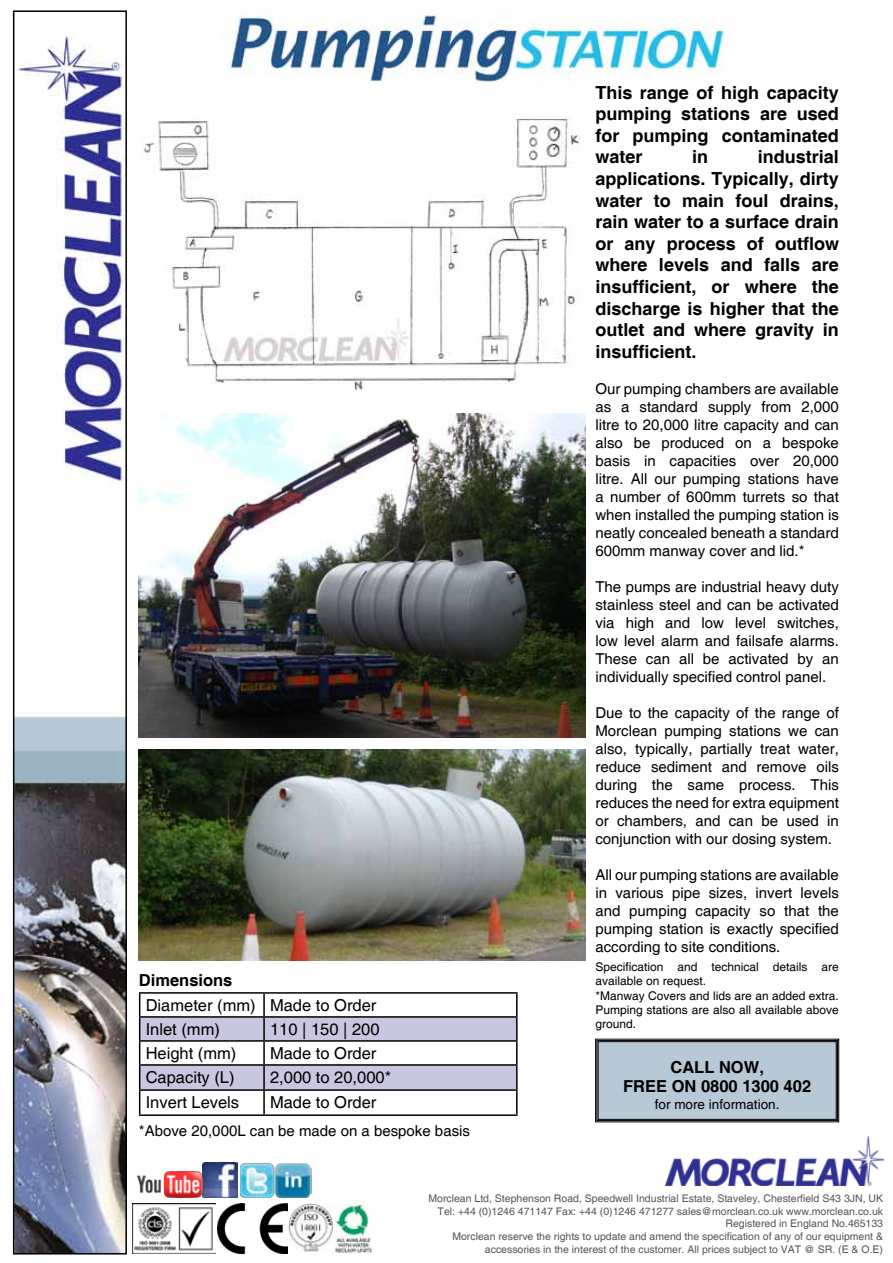
<style>
.page{position:relative;width:893px;height:1263px;background:#fff}
.page>*{position:absolute;margin:0;border:0;box-sizing:border-box;transform-origin:0 0}
.t1{font:700 18px/21.6px "Helvetica";color:#000;text-align:justify}
.t2{font:16.5px/24px "Helvetica";color:#000}
.t3{font:700 16.5px/19.8px "Helvetica";color:#000;text-align:center}
.t4{font:15px/18px "Helvetica";color:#000;text-align:justify}
.t5{font:13.5px "Helvetica";color:#000}
.t6{font:12px/14.4px "Helvetica";color:#000}
.t7{font:10.5px/12.6px "Helvetica";color:#565659;text-align:right}
</style>
<div class="page">
<img style="left:16px;top:36px;width:108px;height:1215px">
<div style="left:13px;top:10px;width:114px;height:1244px;border:2px solid #000"></div>
<img style="left:665px;top:1136px;width:218px;height:50px">
<img style="left:203px;top:1162px;width:35px;height:36px">
<img style="left:240px;top:1162px;width:71px;height:36px">
<img style="left:137px;top:1172px;width:66px;height:25px">
<div style="left:595px;top:1039px;width:244px;height:83px;background:#b7c9d5"></div>
<div style="left:597px;top:1040px;width:241px;height:81px;border:1px solid #000"></div>
<div style="left:598px;top:1041px;width:238px;height:78px;border:1px solid #000"></div>
<img style="left:139px;top:413px;width:446px;height:324px">
<img style="left:143px;top:117px;width:438px;height:274px">
<hr style="left:139px;top:992px;width:125px;height:2px;background:#000">
<hr style="left:264px;top:992px;width:254px;height:2px;background:#000">
<hr style="left:516px;top:994px;width:2px;height:22px;background:#000">
<hr style="left:264px;top:1016px;width:254px;height:2px;background:#000">
<hr style="left:516px;top:1018px;width:2px;height:22px;background:#000">
<hr style="left:264px;top:1040px;width:254px;height:2px;background:#000">
<hr style="left:516px;top:1042px;width:2px;height:22px;background:#000">
<hr style="left:264px;top:1064px;width:254px;height:2px;background:#000">
<hr style="left:516px;top:1066px;width:2px;height:23px;background:#000">
<svg style="left:139px;top:994px;width:378px;height:120px"></svg>
<hr style="left:264px;top:1089px;width:254px;height:2px;background:#000">
<hr style="left:263px;top:1091px;width:2px;height:23px;background:#000">
<hr style="left:516px;top:1091px;width:2px;height:23px;background:#000">
<hr style="left:139px;top:1114px;width:125px;height:2px;background:#000">
<hr style="left:264px;top:1114px;width:254px;height:2px;background:#000">
<img style="left:139px;top:749px;width:446px;height:211px">
<img style="left:132px;top:1203px;width:83px;height:50px">
<img style="left:218px;top:1203px;width:154px;height:50px">
<img style="left:227px;top:13px;width:497px;height:70px">
<p class="t3" style="left:139px;top:971px;width:95px">Dimensions</p>
<p class="t2" style="left:146px;top:994px;width:232px">Diameter (mm) Made to Order<br>Inlet (mm)</p>
<p class="t2" style="left:270px;top:1018px;width:111px">110 | 150 | 200</p>
<p class="t2" style="left:146px;top:1042px;width:92px">Height (mm)</p>
<p class="t2" style="left:270px;top:1042px;width:108px">Made to Order</p>
<p class="t2" style="left:146px;top:1066px;width:90px">Capacity (L)</p>
<p class="t2" style="left:270px;top:1066px;width:123px">2,000 to 20,000*</p>
<p class="t2" style="left:146px;top:1091px;width:95px">Invert Levels</p>
<p class="t2" style="left:270px;top:1091px;width:108px">Made to Order</p>
<p class="t4" style="left:139px;top:1122px;width:333px">*Above 20,000L can be made on a bespoke basis</p>
<p class="t1" style="left:595px;top:82px;width:245px">This range of high capacity pumping stations are used for pumping contaminated water</p>
<p class="t1" style="left:595px;top:147px;width:245px;text-indent:163px">industrial applications. Typically, dirty water to main foul drains, rain water to a surface drain or any process of outflow where levels and falls are insufficient, or where the discharge is higher that the outlet and where gravity in insufficient.</p>
<p class="t4" style="left:595px;top:380px;width:245px">Our pumping chambers are available as a standard supply from 2,000 litre to 20,000 litre capacity and can also be produced on a bespoke basis in capacities over 20,000 litre. All our pumping stations have a number of 600mm turrets so that when installed the pumping station is neatly concealed beneath a standard 600mm manway cover and lid.*</p>
<p class="t4" style="left:595px;top:578px;width:245px">The pumps are industrial heavy duty stainless steel and can be activated via high and low level switches, low level alarm and failsafe alarms.<br>These can all be activated by an individually specified control panel.</p>
<p class="t4" style="left:595px;top:704px;width:245px">Due to the capacity of the range of Morclean pumping stations we can also, typically, partially treat water, reduce sediment and remove oils during the same process. This reduces the need for extra equipment or chambers, and can be used in conjunction with our dosing system.</p>
<p class="t4" style="left:595px;top:866px;width:245px">All our pumping stations are available in various pipe sizes, invert levels and pumping capacity so that the pumping station is exactly specified according to site conditions.</p>
<p class="t1" style="left:692px;top:147px;width:18px">in</p>
<p class="t6" style="left:595px;top:960px;width:245px">Specification and technical details are available on request.<br>*Manway Covers and lids are an added extra.<br>Pumping stations are also all available above ground.</p>
<p class="t3" style="left:623px;top:1058px;width:190px">CALL NOW,<br>FREE ON 0800 1300 402</p>
<p class="t5" style="left:655px;top:1096px;width:126px">for more information.</p>
<p class="t7" style="left:428px;top:1192px;width:456px">Morclean Ltd, Stephenson Road, Speedwell Industrial Estate, Staveley, Chesterfield S43 3JN, UK Tel: +44 (0)1246 471147 Fax: +44 (0)1246 471277 sales@morclean.co.uk www.morclean.co.uk Registered in England No.465133<br>Morclean reserve the rights to update and amend the specification of any of our equipment &amp; accessories in the interest of the customer. All prices subject to VAT @ SR. (E &amp; O.E)</p>
</div>
